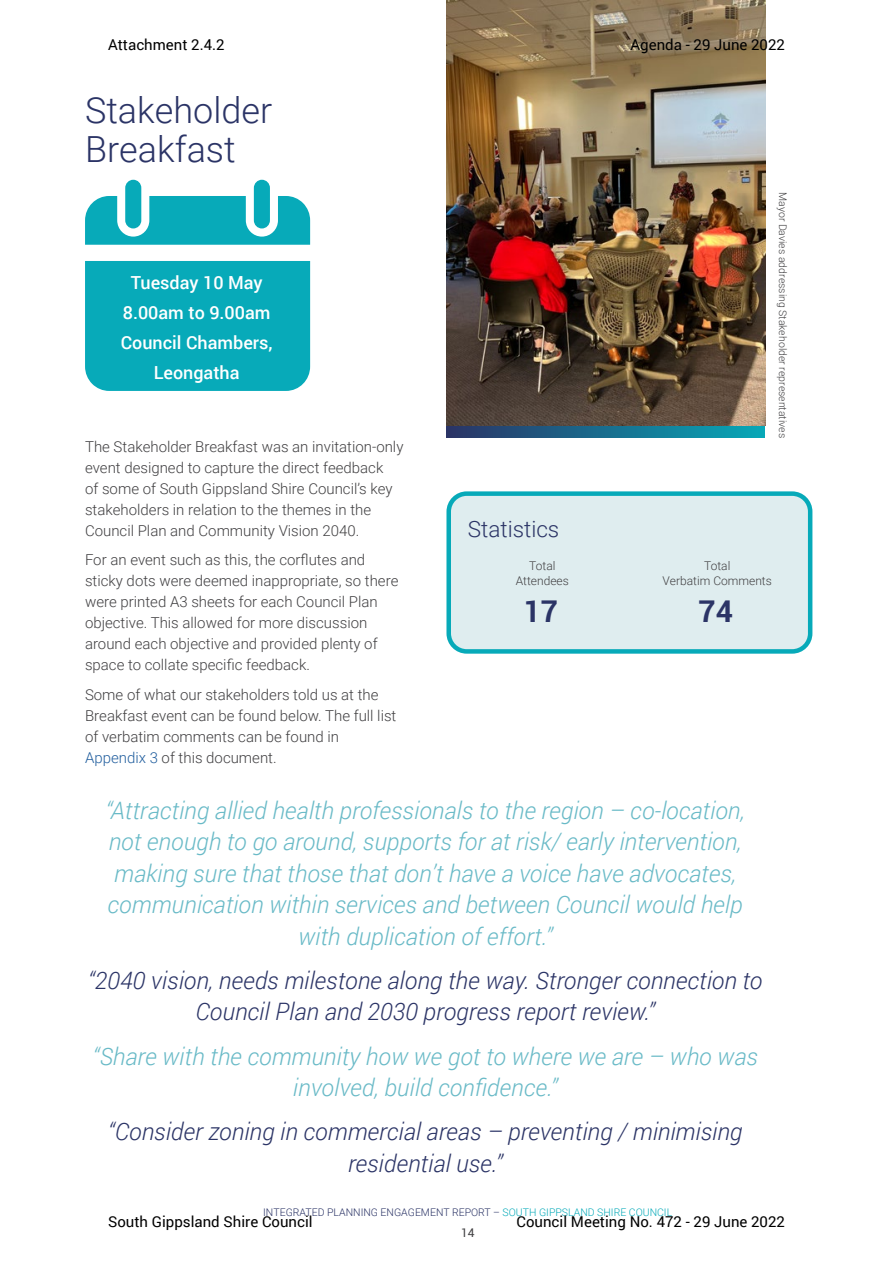
<style>
.page{position:relative;width:893px;height:1263px;background:#fff}
.page>*{position:absolute;margin:0;border:0;box-sizing:border-box;transform-origin:0 0}
.t1{font:300 36px/39px "Roboto";color:#2b3466}
.t2{font:700 30px "Roboto";color:#2b3466}
.t3{font:italic 300 24px/31.5px "Roboto";color:#69bac7;text-align:center}
.t4{font:italic 300 24px/31.5px "Roboto";color:#2b3466;text-align:center}
.t5{font:300 22.5px "Roboto";color:#2b3466}
.t6{font:500 18px/30px "Roboto";color:#fff;text-align:center}
.t7{font:300 15px/21px "Roboto";color:#414042}
.t8{font:15px "Roboto";color:#000}
.t9{font:300 12px/14.4px "Roboto";color:#414042;text-align:center}
.t10{font:12px "Roboto";color:#414042}
.t11{font:300 10.5px "Roboto";color:#2b3466}
.t12{font:300 10.5px "Roboto";color:#414042}
.s1{color:#215e9e}
.s2{color:#07aab9}
</style>
<div class="page">
<svg style="left:446px;top:425px;width:319px;height:13px;background:#1e6b88"></svg>
<img style="left:446px;top:0;width:319px;height:425px">
<svg style="left:85px;top:180px;width:225px;height:211px;fill:#07aab9"></svg>
<div style="left:449px;top:494px;width:361px;height:157px;background:#dfedef;border-radius:18px"></div>
<div style="left:446px;top:491px;width:366px;height:163px;border:4px solid #07aab9;border-radius:18px"></div>
<p class="t8" style="left:108px;top:34px;width:118px">Attachment 2.4.2</p>
<p class="t8" style="left:630px;top:34px;width:156px">Agenda - 29 June 2022</p>
<h1 class="t1" style="left:85px;top:89px;width:189px">Stakeholder<br>Breakfast</h1>
<p class="t6" style="left:121px;top:266px;width:153px">Tuesday 10 May<br>8.00am to 9.00am<br>Council Chambers,<br>Leongatha</p>
<p class="t7" style="left:85px;top:435px;width:320px">The Stakeholder Breakfast was an invitation-only event designed to capture the direct feedback<br>of some of South Gippsland Shire Council’s key stakeholders in relation to the themes in the Council Plan and Community Vision 2040.</p>
<p class="t7" style="left:85px;top:549px;width:315px">For an event such as this, the corflutes and sticky dots were deemed inappropriate, so there were printed A3 sheets for each Council Plan objective. This allowed for more discussion around each objective and provided plenty of space to collate specific feedback.</p>
<p class="t7" style="left:85px;top:683px;width:313px">Some of what our stakeholders told us at the Breakfast event can be found below. The full list of verbatim comments can be found in <span class="s1">Appendix 3</span> of this document.</p>
<p class="t12" style="left:790px;top:192px;width:248px;rotate:90deg">Mayor Davies addressing Stakeholder representatives</p>
<h3 class="t5" style="left:468px;top:513px;width:93px">Statistics</h3>
<p class="t9" style="left:516px;top:558px;width:55px">Total<br>Attendees</p>
<p class="t9" style="left:662px;top:558px;width:111px">Total<br>Verbatim Comments</p>
<h2 class="t2" style="left:524px;top:590px;width:36px">17</h2>
<h2 class="t2" style="left:699px;top:590px;width:36px">74</h2>
<p class="t3" style="left:105px;top:794px;width:641px">“Attracting allied health professionals to the region – co-location, not enough to go around, supports for at risk/ early intervention, making sure that those that don’t have a voice have advocates, communication within services and between Council would help with duplication of effort.”</p>
<h3 class="t4" style="left:88px;top:964px;width:676px">“2040 vision, needs milestone along the way. Stronger connection to<br>Council Plan and 2030 progress report review.”</h3>
<h3 class="t3" style="left:92px;top:1040px;width:667px">“Share with the community how we got to where we are – who was involved, build confidence.”</h3>
<h3 class="t4" style="left:108px;top:1115px;width:636px">“Consider zoning in commercial areas – preventing / minimising residential use.”</h3>
<p class="t11" style="left:263px;top:1205px;width:411px">INTEGRATED PLANNING ENGAGEMENT REPORT – <span class="s2">SOUTH GIPPSLAND SHIRE COUNCIL</span></p>
<p class="t8" style="left:108px;top:1211px;width:206px">South Gippsland Shire Council</p>
<p class="t8" style="left:517px;top:1211px;width:270px">Council Meeting No. 472 - 29 June 2022</p>
<p class="t10" style="left:461px;top:1224px;width:15px">14</p>
</div>
